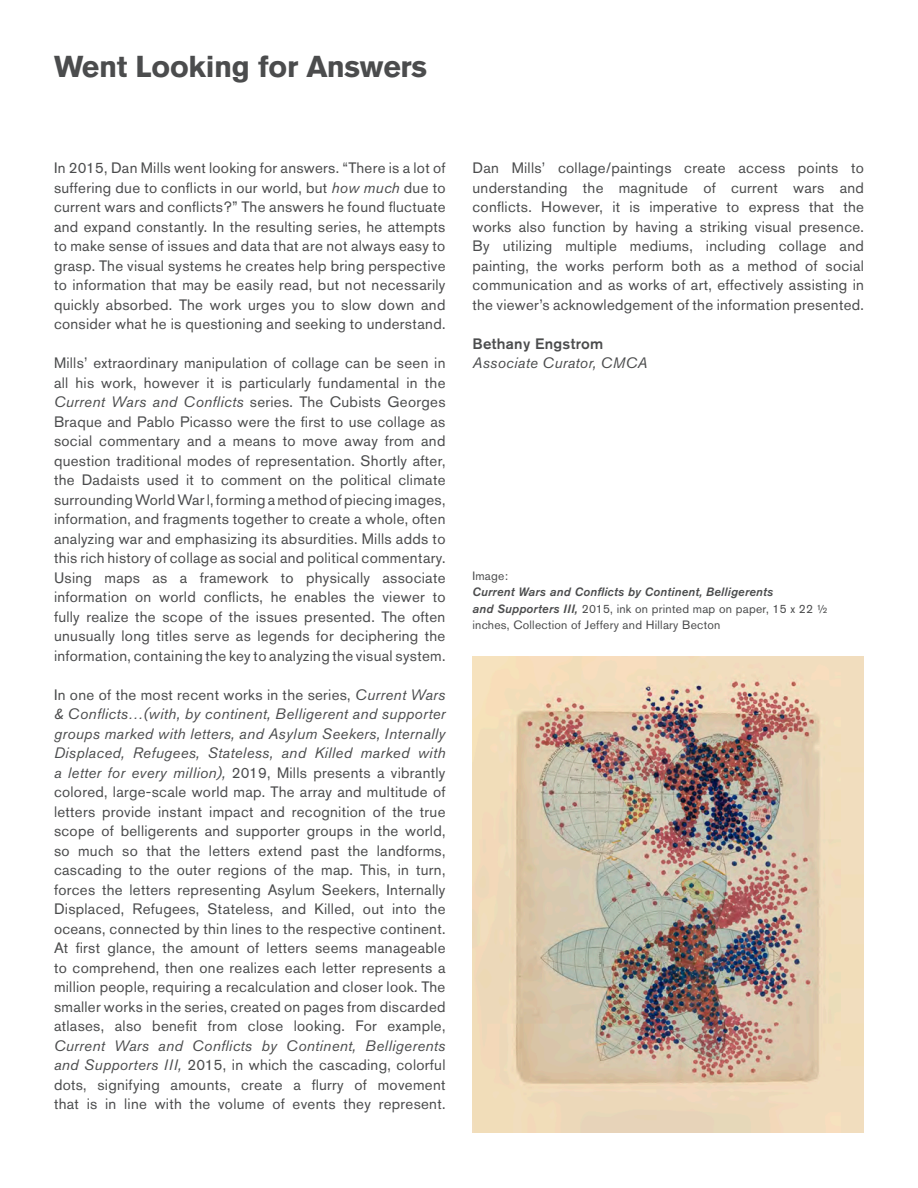
<style>
.page{position:relative;width:918px;height:1188px;background:#fff}
.page>*{position:absolute;margin:0;border:0;box-sizing:border-box;transform-origin:0 0}
.t1{font:700 30px "Akzidenz Grotesk Std";letter-spacing:-.01em;color:#4b4c4d}
.t2{font:15px/19.5px "Akzidenz Grotesk Std";letter-spacing:.02em;color:#4b4c4d;text-align:justify}
.t3{font:italic 15px "Akzidenz Grotesk Std";letter-spacing:.02em;color:#4b4c4d}
.t4{font:500 15px "Akzidenz Grotesk Std";letter-spacing:.02em;color:#4b4c4d}
.t5{font:12px/16.5px "Akzidenz Grotesk Std";letter-spacing:.02em;color:#4b4c4d}
.s1{font-style:italic}
.s2{font-weight:500;font-style:italic}
</style>
<div class="page">
<img style="left:472px;top:657px;width:392px;height:476px">
<p class="t1" style="left:54px;top:49px;width:375px">Went Looking for Answers</p>
<p class="t2" style="left:54px;top:158px;width:393px">In 2015, Dan Mills went looking for answers. “There is a lot of suffering due to conflicts in our world, but <span class="s1">how much</span> due to current wars and conflicts?” The answers he found fluctuate and expand constantly. In the resulting series, he attempts to make sense of issues and data that are not always easy to grasp. The visual systems he creates help bring perspective to information that may be easily read, but not necessarily quickly absorbed. The work urges you to slow down and consider what he is questioning and seeking to understand.</p>
<p class="t2" style="left:54px;top:353px;width:393px">Mills’ extraordinary manipulation of collage can be seen in all his work, however it is particularly fundamental in the <span class="s1">Current Wars and Conflicts</span> series. The Cubists Georges Braque and Pablo Picasso were the first to use collage as social commentary and a means to move away from and question traditional modes of representation. Shortly after, the Dadaists used it to comment on the political climate surrounding World War l, forming a method of piecing images, information, and fragments together to create a whole, often analyzing war and emphasizing its absurdities. Mills adds to this rich history of collage as social and political commentary.<br>Using maps as a framework to physically associate information on world conflicts, he enables the viewer to fully realize the scope of the issues presented. The often unusually long titles serve as legends for deciphering the information, containing the key to analyzing the visual system.</p>
<p class="t2" style="left:54px;top:685px;width:393px">In one of the most recent works in the series, <span class="s1">Current Wars &amp; Conflicts…(with, by continent, Belligerent and supporter groups marked with letters, and Asylum Seekers, Internally Displaced, Refugees, Stateless, and Killed marked with a letter for every million),</span> 2019, Mills presents a vibrantly colored, large-scale world map. The array and multitude of letters provide instant impact and recognition of the true scope of belligerents and supporter groups in the world, so much so that the letters extend past the landforms, cascading to the outer regions of the map. This, in turn, forces the letters representing Asylum Seekers, Internally Displaced, Refugees, Stateless, and Killed, out into the oceans, connected by thin lines to the respective continent.<br>At first glance, the amount of letters seems manageable to comprehend, then one realizes each letter represents a million people, requiring a recalculation and closer look. The smaller works in the series, created on pages from discarded atlases, also benefit from close looking. For example, <span class="s1">Current Wars and Conflicts by Continent, Belligerents and Supporters III,</span> 2015, in which the cascading, colorful dots, signifying amounts, create a flurry of movement that is in line with the volume of events they represent.</p>
<p class="t2" style="left:472px;top:158px;width:393px">Dan Mills’ collage/paintings create access points to understanding the magnitude of current wars and conflicts. However, it is imperative to express that the works also function by having a striking visual presence.<br>By utilizing multiple mediums, including collage and painting, the works perform both as a method of social communication and as works of art, effectively assisting in the viewer’s acknowledgement of the information presented.</p>
<p class="t4" style="left:472px;top:334px;width:132px">Bethany Engstrom</p>
<p class="t3" style="left:472px;top:354px;width:176px">Associate Curator, CMCA</p>
<p class="t5" style="left:472px;top:567px;width:37px">Image:</p>
<p class="t5" style="left:472px;top:584px;width:356px"><span class="s2">Current Wars and Conflicts by Continent, Belligerents<br>and Supporters III,</span> 2015, ink on printed map on paper, 15 x 22 ½ inches, Collection of Jeffery and Hillary Becton</p>
</div>
